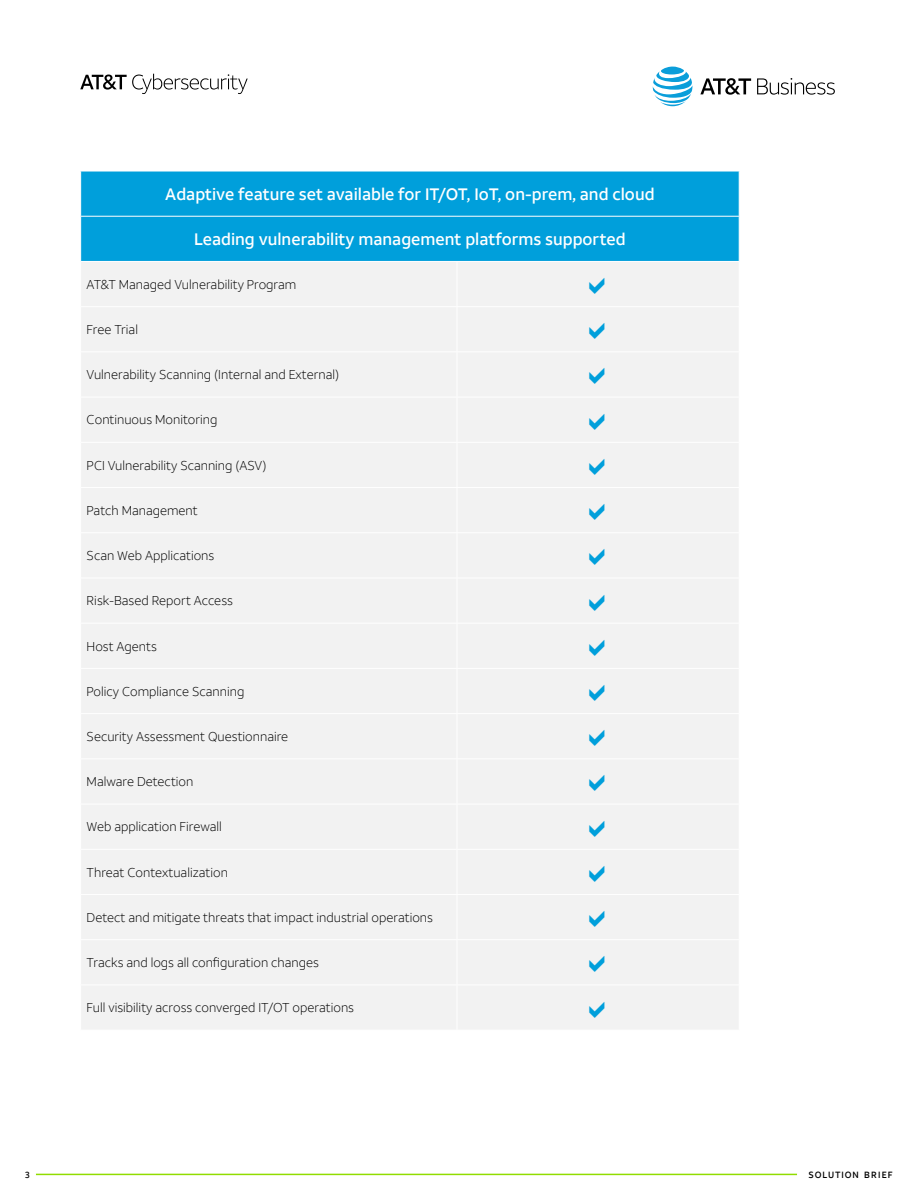
<style>
.page{position:relative;width:918px;height:1188px;background:#fff}
.page>*{position:absolute;margin:0;border:0;box-sizing:border-box;transform-origin:0 0}
.t1{font:500 16.5px "ATT Aleck Sans";color:#fff}
.t2{font:300 12.75px "ATT Aleck Sans";color:#000}
.t3{font:500 9px "ATT Aleck Sans";letter-spacing:.095em;color:#000}
</style>
<div class="page">
<svg style="left:653px;top:67px;width:39px;height:39px"></svg>
<svg style="left:700px;top:78px;width:51px;height:17px"></svg>
<svg style="left:757px;top:78px;width:78px;height:17px"></svg>
<hr style="left:36px;top:1174px;width:761px;height:1px;background:#91dc00">
<div style="left:81px;top:172px;width:658px;height:89px;background:#009fdb"></div>
<div style="left:81px;top:262px;width:657px;height:722px;background:#f2f2f2"></div>
<hr style="left:80px;top:216px;width:377px;height:1px;background:#fff">
<hr style="left:457px;top:216px;width:283px;height:1px;background:#fff">
<hr style="left:457px;top:262px;width:1px;height:44px;background:#fff">
<hr style="left:80px;top:306px;width:377px;height:1px;background:#fff">
<hr style="left:457px;top:306px;width:283px;height:1px;background:#fff">
<hr style="left:457px;top:307px;width:1px;height:45px;background:#fff">
<hr style="left:80px;top:352px;width:377px;height:1px;background:#fff">
<hr style="left:457px;top:352px;width:283px;height:1px;background:#fff">
<hr style="left:457px;top:352px;width:1px;height:45px;background:#fff">
<hr style="left:80px;top:397px;width:377px;height:1px;background:#fff">
<hr style="left:457px;top:397px;width:283px;height:1px;background:#fff">
<hr style="left:457px;top:397px;width:1px;height:45px;background:#fff">
<hr style="left:80px;top:442px;width:377px;height:1px;background:#fff">
<hr style="left:457px;top:442px;width:283px;height:1px;background:#fff">
<hr style="left:457px;top:443px;width:1px;height:44px;background:#fff">
<hr style="left:80px;top:487px;width:377px;height:1px;background:#fff">
<hr style="left:457px;top:487px;width:283px;height:1px;background:#fff">
<hr style="left:457px;top:488px;width:1px;height:44px;background:#fff">
<hr style="left:80px;top:532px;width:377px;height:1px;background:#fff">
<hr style="left:457px;top:532px;width:283px;height:1px;background:#fff">
<hr style="left:457px;top:533px;width:1px;height:45px;background:#fff">
<hr style="left:80px;top:578px;width:377px;height:1px;background:#fff">
<hr style="left:457px;top:578px;width:283px;height:1px;background:#fff">
<hr style="left:457px;top:578px;width:1px;height:45px;background:#fff">
<hr style="left:80px;top:623px;width:377px;height:1px;background:#fff">
<hr style="left:457px;top:623px;width:283px;height:1px;background:#fff">
<hr style="left:457px;top:624px;width:1px;height:44px;background:#fff">
<hr style="left:80px;top:668px;width:377px;height:1px;background:#fff">
<hr style="left:457px;top:668px;width:283px;height:1px;background:#fff">
<hr style="left:457px;top:669px;width:1px;height:44px;background:#fff">
<hr style="left:80px;top:713px;width:377px;height:1px;background:#fff">
<hr style="left:457px;top:713px;width:283px;height:1px;background:#fff">
<hr style="left:457px;top:714px;width:1px;height:44px;background:#fff">
<hr style="left:80px;top:758px;width:377px;height:1px;background:#fff">
<hr style="left:457px;top:758px;width:283px;height:1px;background:#fff">
<hr style="left:457px;top:759px;width:1px;height:45px;background:#fff">
<hr style="left:80px;top:804px;width:377px;height:1px;background:#fff">
<hr style="left:457px;top:804px;width:283px;height:1px;background:#fff">
<hr style="left:457px;top:804px;width:1px;height:45px;background:#fff">
<hr style="left:80px;top:849px;width:377px;height:1px;background:#fff">
<hr style="left:457px;top:849px;width:283px;height:1px;background:#fff">
<hr style="left:457px;top:850px;width:1px;height:44px;background:#fff">
<hr style="left:80px;top:894px;width:377px;height:1px;background:#fff">
<hr style="left:457px;top:894px;width:283px;height:1px;background:#fff">
<hr style="left:457px;top:895px;width:1px;height:44px;background:#fff">
<hr style="left:80px;top:939px;width:377px;height:1px;background:#fff">
<hr style="left:457px;top:939px;width:283px;height:1px;background:#fff">
<hr style="left:457px;top:940px;width:1px;height:45px;background:#fff">
<svg style="left:80px;top:74px;width:168px;height:20px"></svg>
<svg style="left:589px;top:278px;width:16px;height:16px"></svg>
<svg style="left:589px;top:323px;width:16px;height:16px"></svg>
<svg style="left:589px;top:368px;width:16px;height:16px"></svg>
<svg style="left:589px;top:413px;width:16px;height:17px"></svg>
<svg style="left:589px;top:458px;width:16px;height:17px"></svg>
<svg style="left:589px;top:504px;width:16px;height:16px"></svg>
<svg style="left:589px;top:549px;width:16px;height:16px"></svg>
<svg style="left:589px;top:594px;width:16px;height:16px"></svg>
<svg style="left:589px;top:639px;width:16px;height:17px"></svg>
<svg style="left:589px;top:685px;width:16px;height:16px"></svg>
<svg style="left:589px;top:730px;width:16px;height:16px"></svg>
<svg style="left:589px;top:775px;width:16px;height:16px"></svg>
<svg style="left:589px;top:820px;width:16px;height:17px"></svg>
<svg style="left:589px;top:865px;width:16px;height:17px"></svg>
<svg style="left:589px;top:911px;width:16px;height:16px"></svg>
<svg style="left:589px;top:956px;width:16px;height:16px"></svg>
<div style="left:81px;top:986px;width:657px;height:43px;background:#f2f2f2"></div>
<p class="t1" style="left:165px;top:184px;width:491px">Adaptive feature set available for IT/OT, IoT, on-prem, and cloud</p>
<p class="t1" style="left:194px;top:229px;width:433px">Leading vulnerability management platforms supported</p>
<p class="t2" style="left:87px;top:277px;width:211px">AT&amp;T Managed Vulnerability Program</p>
<p class="t2" style="left:87px;top:322px;width:53px">Free Trial</p>
<p class="t2" style="left:87px;top:367px;width:254px">Vulnerability Scanning (Internal and External)</p>
<p class="t2" style="left:87px;top:412px;width:132px">Continuous Monitoring</p>
<p class="t2" style="left:87px;top:458px;width:181px">PCI Vulnerability Scanning (ASV)</p>
<p class="t2" style="left:87px;top:503px;width:113px">Patch Management</p>
<p class="t2" style="left:87px;top:548px;width:129px">Scan Web Applications</p>
<p class="t2" style="left:87px;top:593px;width:148px">Risk-Based Report Access</p>
<p class="t2" style="left:87px;top:638px;width:72px">Host Agents</p>
<p class="t2" style="left:87px;top:684px;width:159px">Policy Compliance Scanning</p>
<p class="t2" style="left:87px;top:729px;width:203px">Security Assessment Questionnaire</p>
<p class="t2" style="left:87px;top:774px;width:108px">Malware Detection</p>
<p class="t2" style="left:87px;top:819px;width:137px">Web application Firewall</p>
<p class="t2" style="left:87px;top:865px;width:143px">Threat Contextualization</p>
<p class="t2" style="left:87px;top:910px;width:348px">Detect and mitigate threats that impact industrial operations</p>
<p class="t2" style="left:87px;top:955px;width:234px">Tracks and logs all configuration changes</p>
<p class="t2" style="left:87px;top:1000px;width:269px">Full visibility across converged IT/OT operations</p>
<p class="t3" style="left:25px;top:1169px;width:6px">3</p>
<p class="t3" style="left:809px;top:1169px;width:86px">SOLUTION BRIEF</p>
</div>
